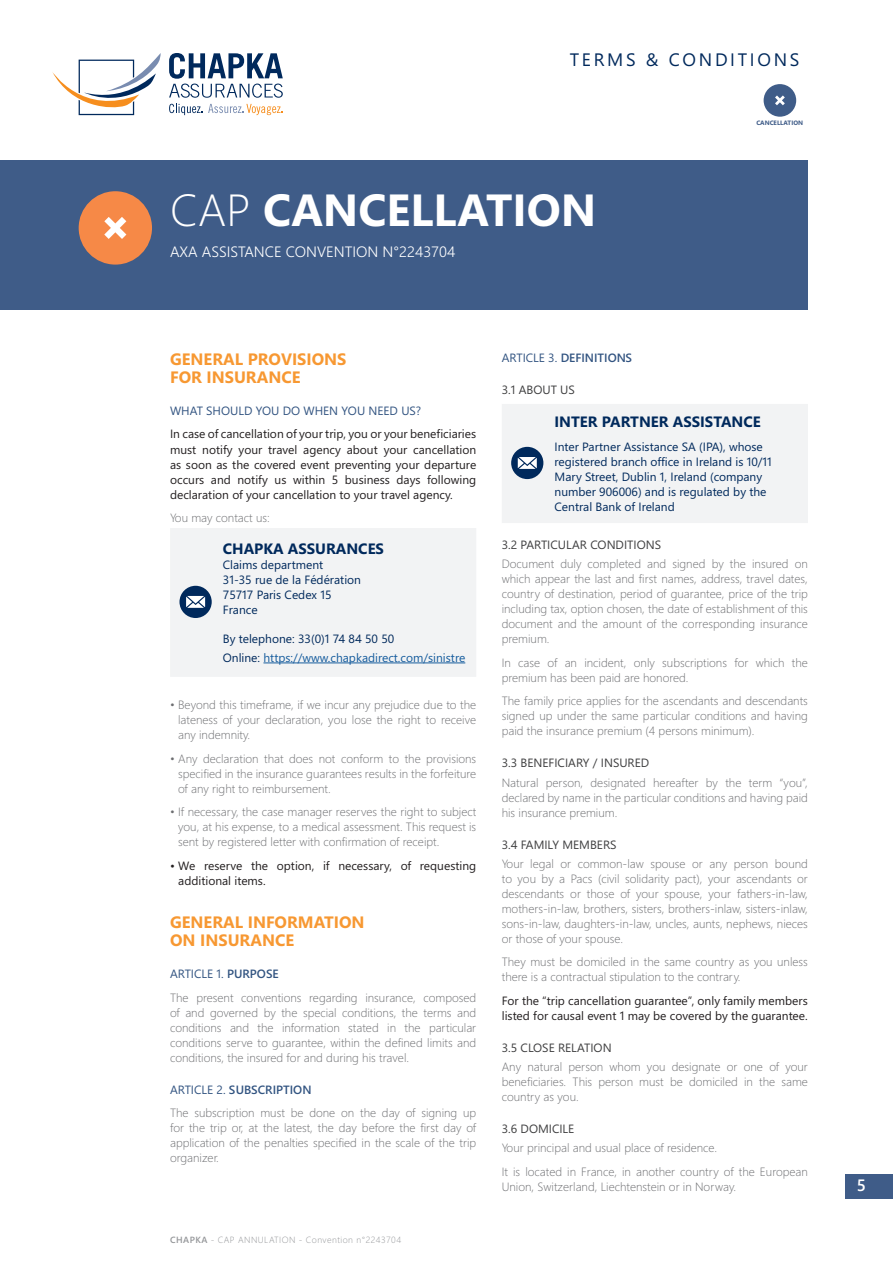
<style>
.page{position:relative;width:893px;height:1263px;background:#fff}
.page>*{position:absolute;margin:0;border:0;box-sizing:border-box;transform-origin:0 0}
.t1{font:700 45px "Segoe WP";color:#fff}
.t2{font:18px "Segoe WP";letter-spacing:.15em;color:#00295c}
.t3{font:700 16.5px/18px "Segoe WP";color:#f79832}
.t4{font:600 16.5px "Segoe WP";color:#fff}
.t5{font:700 15px "Segoe WP";color:#00295c}
.t6{font:300 15px "Segoe WP";color:#fff}
.t7{font:300 12px/15px "Segoe WP";color:#6c6d70;text-align:justify}
.t8{font:12px/15px "Segoe WP";color:#231f20}
.t9{font:12px/15px "Segoe WP";color:#00295c}
.t10{font:12px "Segoe WP";color:#3e3e3f}
.t11{font:12px/19.2px "Segoe WP";color:#175d9e}
.t12{font:12px "Segoe WP";color:#325481}
.t13{font:600 12px "Segoe WP";color:#325481}
.t14{font:300 9px "Segoe WP";letter-spacing:.05em;color:#939598}
.t15{font:700 6.3px "Segoe WP";color:#3f5c88}
.s1{font-weight:300}
.s2{color:#00295c}
.s3{font-weight:400;color:#325481}
.s4{font-weight:600;color:#325481}
.s5{font-weight:600}
.s6{font-weight:400}
</style>
<div class="page">
<div style="left:845px;top:1174px;width:48px;height:24px;background:#3f5c88"></div>
<div style="left:0;top:160px;width:808px;height:149px;background:#3f5c88"></div>
<svg style="left:52px;top:53px;width:109px;height:63px"></svg>
<svg style="left:169px;top:104px;width:114px;height:11px"></svg>
<svg style="left:169px;top:53px;width:114px;height:45px"></svg>
<div style="left:79px;top:191px;width:73px;height:74px;background:#f68947;border-radius:50%"></div>
<svg style="left:104px;top:217px;width:22px;height:22px"></svg>
<div style="left:764px;top:84px;width:32px;height:33px;background:#3f5c88;border-radius:50%"></div>
<svg style="left:775px;top:95px;width:10px;height:10px"></svg>
<div style="left:170px;top:528px;width:306px;height:149px;background:#f2f3f4"></div>
<div style="left:179px;top:586px;width:33px;height:32px;background:#00295c;border-radius:50%"></div>
<svg style="left:186px;top:596px;width:19px;height:12px"></svg>
<hr style="left:263px;top:662px;width:202px;height:1px;background:#175d9e">
<div style="left:502px;top:404px;width:306px;height:119px;background:#f2f3f4"></div>
<h2 class="t2" style="left:570px;top:48px;width:231px">TERMS &amp; CONDITIONS</h2>
<h1 class="t1" style="left:170px;top:178px;width:428px"><span class="s1">CAP</span> CANCELLATION</h1>
<p class="t6" style="left:170px;top:241px;width:287px">AXA ASSISTANCE CONVENTION N°2243704</p>
<p class="t15" style="left:756px;top:118px;width:48px">CANCELLATION</p>
<h3 class="t3" style="left:170px;top:349px;width:178px">GENERAL PROVISIONS<br>FOR INSURANCE</h3>
<p class="t12" style="left:170px;top:402px;width:253px">WHAT SHOULD YOU DO WHEN YOU NEED US?</p>
<p class="t8" style="left:170px;top:426px;width:308px;text-align:justify">In case of cancellation of your trip, you or your beneficiaries must notify your travel agency about your cancellation as soon as the covered event preventing your departure occurs and notify us within 5 business days following declaration of your cancellation to your travel agency.</p>
<p class="t7" style="left:170px;top:510px;width:101px">You may contact us:</p>
<p class="t5" style="left:223px;top:538px;width:163px">CHAPKA ASSURANCES</p>
<p class="t9" style="left:223px;top:556px;width:140px">Claims department<br>31-35 rue de la Fédération<br>75717 Paris Cedex 15<br>France</p>
<p class="t11" style="left:223px;top:628px;width:244px"><span class="s2">By telephone: 33(0)1 74 84 50 50<br>Online:</span> https://www.chapkadirect.com/sinistre</p>
<p class="t7" style="left:178px;top:697px;width:300px;text-indent:-8px">• Beyond this timeframe, if we incur any prejudice due to the lateness of your declaration, you lose the right to receive any indemnity.</p>
<p class="t7" style="left:178px;top:750px;width:300px;text-indent:-8px">• Any declaration that does not conform to the provisions specified in the insurance guarantees results in the forfeiture of any right to reimbursement.</p>
<p class="t7" style="left:178px;top:804px;width:300px;text-indent:-8px">• If necessary, the case manager reserves the right to subject you, at his expense, to a medical assessment. This request is sent by registered letter with confirmation of receipt.</p>
<p class="t8" style="left:178px;top:857px;width:299px;text-indent:-8px">• We reserve the option, if necessary, of requesting additional items.</p>
<h3 class="t3" style="left:170px;top:912px;width:196px">GENERAL INFORMATION<br>ON INSURANCE</h3>
<p class="t7" style="left:170px;top:962px;width:308px;line-height:23.5px"><span class="s3">ARTICLE 1.</span> <span class="s4">PURPOSE<br></span>The present conventions regarding insurance, composed</p>
<p class="t7" style="left:170px;top:1005px;width:308px">of and governed by the special conditions, the terms and conditions and the information stated in the particular conditions serve to guarantee, within the defined limits and conditions, the insured for and during his travel.</p>
<p class="t7" style="left:170px;top:1077px;width:308px;line-height:23.5px"><span class="s3">ARTICLE 2.</span> <span class="s4">SUBSCRIPTION<br></span>The subscription must be done on the day of signing up</p>
<p class="t7" style="left:170px;top:1120px;width:308px">for the trip or, at the latest, the day before the first day of application of the penalties specified in the scale of the trip organizer.</p>
<p class="t14" style="left:170px;top:1233px;width:233px"><span class="s5">CHAPKA</span> - CAP ANNULATION - Convention n°2243704</p>
<p class="t13" style="left:502px;top:349px;width:132px"><span class="s6">ARTICLE 3.</span> DEFINITIONS</p>
<p class="t10" style="left:502px;top:381px;width:75px">3.1 ABOUT US</p>
<p class="t5" style="left:555px;top:411px;width:208px">INTER PARTNER ASSISTANCE</p>
<p class="t9" style="left:555px;top:439px;width:219px">Inter Partner Assistance SA (IPA), whose registered branch office in Ireland is 10/11<br>Mary Street, Dublin 1, Ireland (company number 906006) and is regulated by the Central Bank of Ireland</p>
<p class="t10" style="left:502px;top:536px;width:161px">3.2 PARTICULAR CONDITIONS</p>
<p class="t7" style="left:502px;top:556px;width:308px">Document duly completed and signed by the insured on which appear the last and first names, address, travel dates, country of destination, period of guarantee, price of the trip including tax, option chosen, the date of establishment of this document and the amount of the corresponding insurance premium.</p>
<p class="t7" style="left:502px;top:654px;width:308px">In case of an incident, only subscriptions for which the premium has been paid are honored.</p>
<p class="t7" style="left:502px;top:693px;width:308px">The family price applies for the ascendants and descendants signed up under the same particular conditions and having paid the insurance premium (4 persons minimum).</p>
<p class="t10" style="left:502px;top:755px;width:149px">3.3 BENEFICIARY / INSURED</p>
<p class="t7" style="left:502px;top:774px;width:308px">Natural person, designated hereafter by the term “you”, declared by name in the particular conditions and having paid his insurance premium.</p>
<p class="t10" style="left:502px;top:836px;width:116px">3.4 FAMILY MEMBERS</p>
<p class="t7" style="left:502px;top:855px;width:308px">Your legal or common-law spouse or any person bound to you by a Pacs (civil solidarity pact), your ascendants or descendants or those of your spouse, your fathers-in-law, mothers-in-law, brothers, sisters, brothers-inlaw, sisters-inlaw, sons-in-law, daughters-in-law, uncles, aunts, nephews, nieces or those of your spouse.</p>
<p class="t7" style="left:502px;top:954px;width:308px">They must be domiciled in the same country as you unless there is a contractual stipulation to the contrary.</p>
<p class="t8" style="left:502px;top:992px;width:308px">For the “trip cancellation guarantee”, only family members listed for causal event 1 may be covered by the guarantee.</p>
<p class="t10" style="left:502px;top:1039px;width:111px">3.5 CLOSE RELATION</p>
<p class="t7" style="left:502px;top:1059px;width:308px">Any natural person whom you designate or one of your beneficiaries. This person must be domiciled in the same country as you.</p>
<p class="t10" style="left:502px;top:1121px;width:74px">3.6 DOMICILE</p>
<p class="t7" style="left:502px;top:1136px;width:308px;line-height:23.5px">Your principal and usual place of residence.<br>It is located in France, in another country of the European</p>
<p class="t7" style="left:502px;top:1178px;width:236px">Union, Switzerland, Liechtenstein or in Norway.</p>
<h3 class="t4" style="left:857px;top:1174px;width:11px">5</h3>
</div>
